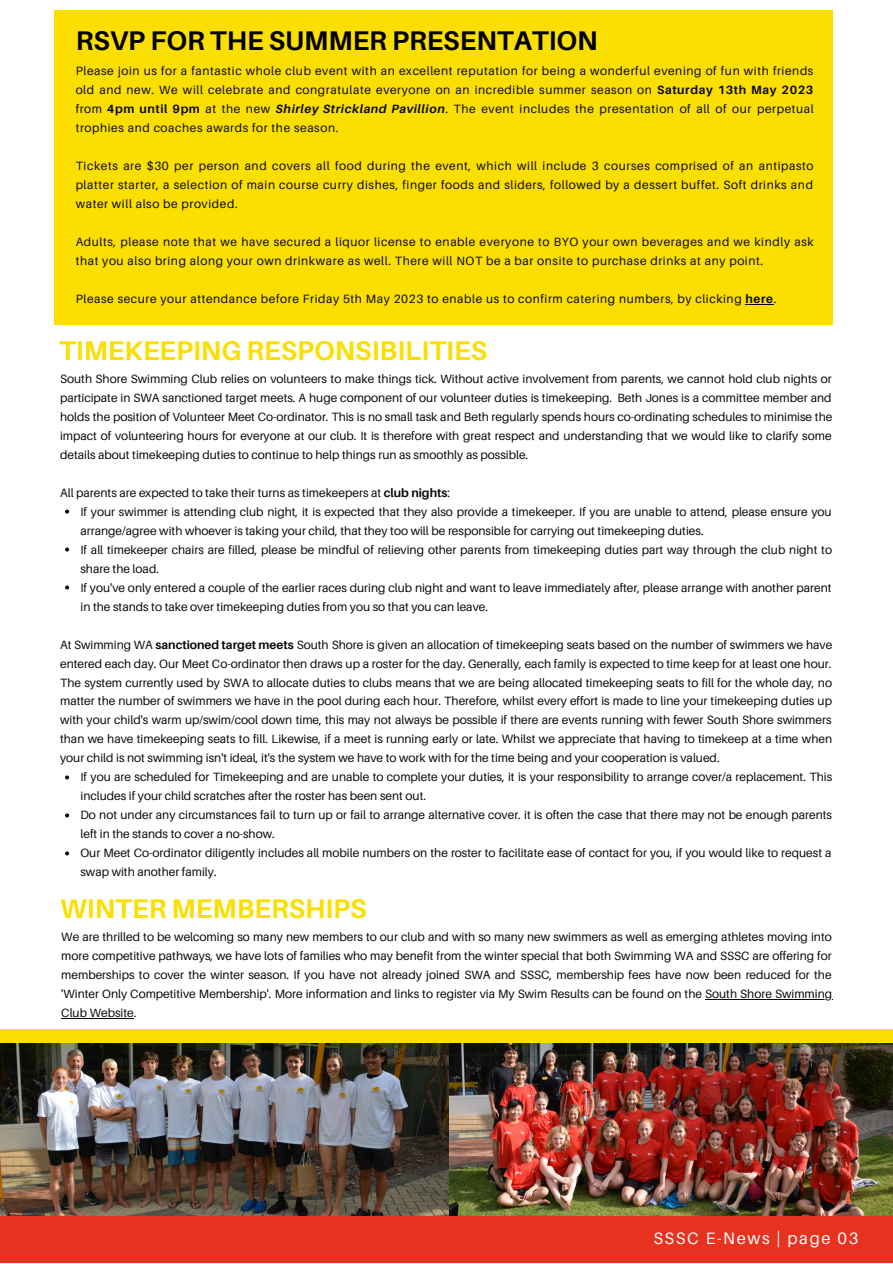
<style>
.page{position:relative;width:893px;height:1264px;background:#fff}
.page>*{position:absolute;margin:0;border:0;box-sizing:border-box;transform-origin:0 0}
.t1{font:700 27px "Aileron";color:#fbde02}
.t2{font:700 27px "Aileron";color:#000}
.t3{font:16.5px "Aileron";letter-spacing:.1em;color:#fff}
.t4{font:12px/19px "Aileron";color:#0a090a;text-align:justify}
.t5{font:12px/19px "Aileron";letter-spacing:.05em;color:#0a090a}
.s1{font-weight:700}
.s2{font-weight:700;font-style:italic}
</style>
<div class="page">
<img style="left:0;top:1042px;width:892px;height:174px">
<div style="left:0;top:1216px;width:892px;height:46px;background:#e73220"></div>
<div style="left:0;top:1029px;width:892px;height:13px;background:#fbde02"></div>
<svg style="left:65px;top:509px;width:4px;height:4px"></svg>
<svg style="left:65px;top:547px;width:4px;height:4px"></svg>
<svg style="left:65px;top:585px;width:4px;height:4px"></svg>
<svg style="left:65px;top:775px;width:4px;height:4px"></svg>
<svg style="left:65px;top:813px;width:4px;height:4px"></svg>
<svg style="left:65px;top:851px;width:4px;height:4px"></svg>
<hr style="left:705px;top:998px;width:127px;height:1px;background:#0a090a">
<hr style="left:61px;top:1017px;width:73px;height:1px;background:#0a090a">
<div style="left:54px;top:10px;width:778px;height:314px;background:#fbde02"></div>
<svg style="left:745px;top:304px;width:28px;height:1px"></svg>
<h1 class="t2" style="left:76px;top:24px;width:523px">RSVP FOR THE SUMMER PRESENTATION</h1>
<p class="t4" style="left:76px;top:61px;width:739px">Please join us for a fantastic whole club event with an excellent reputation for being a wonderful evening of fun with friends old and new. We will celebrate and congratulate everyone on an incredible summer season on <span class="s1">Saturday 13th May 2023 </span>from <span class="s1">4pm until 9pm</span> at the new <span class="s2">Shirley Strickland Pavillion</span>. The event includes the presentation of all of our perpetual trophies and coaches awards for the season.</p>
<p class="t4" style="left:76px;top:156px;width:739px">Tickets are $30 per person and covers all food during the event, which will include 3 courses comprised of an antipasto platter starter, a selection of main course curry dishes, finger foods and sliders, followed by a dessert buffet. Soft drinks and water will also be provided.</p>
<p class="t5" style="left:76px;top:232px;width:739px">Adults, please note that we have secured a liquor license to enable everyone to BYO your own beverages and we kindly ask that you also bring along your own drinkware as well. There will NOT be a bar onsite to purchase drinks at any point.</p>
<p class="t5" style="left:76px;top:289px;width:702px">Please secure your attendance before Friday 5th May 2023 to enable us to confirm catering numbers, by clicking <span class="s1">here</span>.</p>
<h1 class="t1" style="left:59px;top:333px;width:429px">TIMEKEEPING RESPONSIBILITIES</h1>
<p class="t4" style="left:60px;top:368px;width:773px">South Shore Swimming Club relies on volunteers to make things tick. Without active involvement from parents, we cannot hold club nights or participate in SWA sanctioned target meets. A huge component of our volunteer duties is timekeeping. Beth Jones is a committee member and holds the position of Volunteer Meet Co-ordinator. This is no small task and Beth regularly spends hours co-ordinating schedules to minimise the impact of volunteering hours for everyone at our club. It is therefore with great respect and understanding that we would like to clarify some details about timekeeping duties to continue to help things run as smoothly as possible.</p>
<p class="t4" style="left:60px;top:482px;width:391px">All parents are expected to take their turns as timekeepers at <span class="s1">club nights</span>:</p>
<p class="t4" style="left:80px;top:501px;width:753px;text-align:left">If your swimmer is attending club night, it is expected that they also provide a timekeeper. If you are unable to attend, please ensure you arrange/agree with whoever is taking your child, that they too will be responsible for carrying out timekeeping duties.<br>If all timekeeper chairs are filled, please be mindful of relieving other parents from timekeeping duties part way through the club night to share the load.<br>If you've only entered a couple of the earlier races during club night and want to leave immediately after, please arrange with another parent in the stands to take over timekeeping duties from you so that you can leave.</p>
<p class="t4" style="left:60px;top:634px;width:773px">At Swimming WA <span class="s1">sanctioned target meets</span> South Shore is given an allocation of timekeeping seats based on the number of swimmers we have entered each day. Our Meet Co-ordinator then draws up a roster for the day. Generally, each family is expected to time keep for at least one hour.<br>The system currently used by SWA to allocate duties to clubs means that we are being allocated timekeeping seats to fill for the whole day, no matter the number of swimmers we have in the pool during each hour. Therefore, whilst every effort is made to line your timekeeping duties up with your child's warm up/swim/cool down time, this may not always be possible if there are events running with fewer South Shore swimmers than we have timekeeping seats to fill. Likewise, if a meet is running early or late. Whilst we appreciate that having to timekeep at a time when your child is not swimming isn't ideal, it's the system we have to work with for the time being and your cooperation is valued.</p>
<p class="t4" style="left:80px;top:767px;width:753px;text-align:left">If you are scheduled for Timekeeping and are unable to complete your duties, it is your responsibility to arrange cover/a replacement. This includes if your child scratches after the roster has been sent out.<br>Do not under any circumstances fail to turn up or fail to arrange alternative cover. it is often the case that there may not be enough parents left in the stands to cover a no-show.<br>Our Meet Co-ordinator diligently includes all mobile numbers on the roster to facilitate ease of contact for you, if you would like to request a swap with another family.</p>
<h1 class="t1" style="left:60px;top:891px;width:308px">WINTER MEMBERSHIPS</h1>
<p class="t4" style="left:61px;top:926px;width:772px">We are thrilled to be welcoming so many new members to our club and with so many new swimmers as well as emerging athletes moving into more competitive pathways, we have lots of families who may benefit from the winter special that both Swimming WA and SSSC are offering for memberships to cover the winter season. If you have not already joined SWA and SSSC, membership fees have now been reduced for the 'Winter Only Competitive Membership'. More information and links to register via My Swim Results can be found on the South Shore Swimming Club Website.</p>
<h2 class="t3" style="left:653px;top:1227px;width:206px">SSSC E-News | page 03</h2>
</div>
